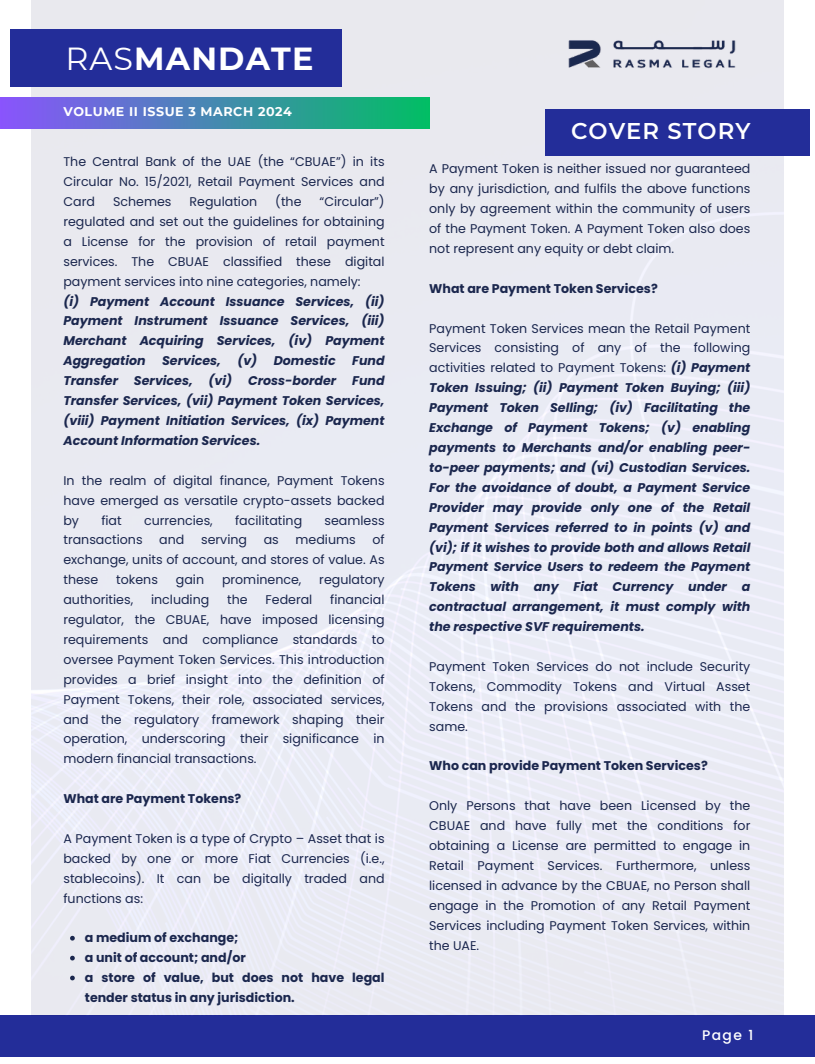
<style>
.page{position:relative;width:815px;height:1064px;background:#fff}
.page>*{position:absolute;margin:0;border:0;box-sizing:border-box;transform-origin:0 0}
.t1{font:700 31.88px "Montserrat";letter-spacing:.035em;color:#fff}
.t2{font:600 22.75px "Montserrat";letter-spacing:.045em;color:#fff}
.t3{font:500 13.88px "Poppins";color:#fff}
.t4{font:12.62px/19.9px "Poppins";color:#1b274e;text-align:justify}
.t5{font:italic 700 12.62px/19.9px "Poppins";color:#1b274e;text-align:justify}
.t6{font:700 12.62px/19.9px "Poppins";color:#1b274e}
.t7{font:700 12.62px "Montserrat";letter-spacing:.045em;color:#fff}
.s1{font-weight:400}
.s2{font-weight:400;font-style:normal}
</style>
<div class="page">
<div style="left:0;top:1015px;width:815px;height:41px;background:#232d99"></div>
<img style="left:32px;top:0;width:752px;height:1014px">
<svg style="left:70px;top:935px;width:5px;height:5px"></svg>
<svg style="left:70px;top:955px;width:5px;height:5px"></svg>
<svg style="left:70px;top:975px;width:5px;height:5px"></svg>
<div style="left:546px;top:109px;width:264px;height:46px;background:#232d99"></div>
<div style="left:10px;top:30px;width:331px;height:57px;background:#232d99"></div>
<div style="left:0;top:97px;width:429px;height:31px;background:linear-gradient(to right,#8a54fd,#01be64)"></div>
<img style="left:546px;top:0;width:212px;height:103px">
<h1 class="t1" style="left:65px;top:40px;width:249px"><span class="s1">RAS</span>MANDATE</h1>
<p class="t7" style="left:63px;top:104px;width:230px">VOLUME II ISSUE 3 MARCH 2024</p>
<p class="t4" style="left:63px;top:152px;width:323px">The Central Bank of the UAE (the “CBUAE”) in its Circular No. 15/2021, Retail Payment Services and Card</p>
<p class="t4" style="left:63px;top:192px;width:323px;text-indent:256px">“Circular”) regulated and set out the guidelines for obtaining a License for the provision of retail payment services. The CBUAE classified these digital payment services into nine categories, namely:</p>
<p class="t5" style="left:63px;top:291px;width:323px">(i) Payment Account Issuance Services, (ii)<br>Payment Instrument Issuance Services, (iii)<br>Merchant Acquiring Services, (iv) Payment Aggregation</p>
<p class="t4" style="left:113px;top:192px;width:60px">Schemes</p>
<p class="t4" style="left:189px;top:192px;width:69px">Regulation</p>
<p class="t4" style="left:275px;top:192px;width:28px">(the</p>
<p class="t5" style="left:162px;top:351px;width:60px">Services,</p>
<p class="t5" style="left:237px;top:351px;width:100px">(v) Domestic</p>
<p class="t5" style="left:352px;top:351px;width:34px">Fund</p>
<p class="t5" style="left:63px;top:371px;width:56px">Transfer</p>
<p class="t5" style="left:134px;top:371px;width:60px">Services,</p>
<p class="t5" style="left:208px;top:371px;width:129px">(vi) Cross-border</p>
<p class="t5" style="left:63px;top:371px;width:323px;text-indent:289px">Fund Transfer Services, (vii) Payment Token Services, (viii) Payment Initiation Services, (ix) Payment Account Information Services.</p>
<p class="t4" style="left:63px;top:470px;width:323px">In the realm of digital finance, Payment Tokens have emerged as versatile crypto-assets backed by</p>
<p class="t4" style="left:101px;top:510px;width:22px">fiat</p>
<p class="t4" style="left:144px;top:510px;width:70px">currencies,</p>
<p class="t4" style="left:235px;top:510px;width:69px">facilitating</p>
<p class="t4" style="left:324px;top:510px;width:62px">seamless</p>
<p class="t4" style="left:63px;top:530px;width:81px">transactions</p>
<p class="t4" style="left:159px;top:530px;width:27px">and</p>
<p class="t4" style="left:201px;top:530px;width:47px">serving</p>
<p class="t4" style="left:264px;top:530px;width:17px">as</p>
<p class="t4" style="left:295px;top:530px;width:62px">mediums</p>
<p class="t4" style="left:63px;top:530px;width:323px;text-indent:309px">of exchange, units of account, and stores of value. As these</p>
<p class="t4" style="left:116px;top:569px;width:43px">tokens</p>
<p class="t4" style="left:176px;top:569px;width:30px">gain</p>
<p class="t4" style="left:222px;top:569px;width:81px">prominence,</p>
<p class="t4" style="left:319px;top:569px;width:67px">regulatory</p>
<p class="t4" style="left:63px;top:589px;width:71px">authorities,</p>
<p class="t4" style="left:151px;top:589px;width:60px">including</p>
<p class="t4" style="left:227px;top:589px;width:22px">the</p>
<p class="t4" style="left:265px;top:589px;width:48px">Federal</p>
<p class="t4" style="left:63px;top:589px;width:323px;text-indent:267px">financial regulator, the CBUAE, have imposed licensing requirements and compliance standards to oversee Payment Token Services. This introduction provides a brief insight into the definition of Payment Tokens, their role, associated services, and the regulatory framework shaping their operation, underscoring their significance in modern financial transactions.</p>
<p class="t6" style="left:63px;top:788px;width:179px">What are Payment Tokens?</p>
<p class="t4" style="left:63px;top:828px;width:323px">A Payment Token is a type of Crypto – Asset that is backed by one or more Fiat Currencies (i.e., stablecoins). It can be digitally traded and functions as:</p>
<p class="t6" style="left:85px;top:927px;width:301px">a medium of exchange;<br>a unit of account; and/or<br>a store of value, but does not have legal tender status in any jurisdiction.</p>
<h2 class="t2" style="left:571px;top:117px;width:181px">COVER STORY</h2>
<p class="t4" style="left:429px;top:159px;width:323px">A Payment Token is neither issued nor guaranteed by any jurisdiction, and fulfils the above functions only by agreement within the community of users of the Payment Token. A Payment Token also does not represent any equity or debt claim.</p>
<p class="t6" style="left:429px;top:278px;width:230px">What are Payment Token Services?</p>
<p class="t5" style="left:429px;top:318px;width:323px"><span class="s2">Payment Token Services mean the Retail Payment Services consisting of any of the following activities related to Payment Tokens:</span> (i) Payment Token Issuing; (ii) Payment Token Buying; (iii)<br>Payment Token Selling; (iv) Facilitating the Exchange of Payment Tokens; (v) enabling payments to Merchants and/or enabling peer&shy;to-peer payments; and (vi) Custodian Services.<br>For the avoidance of doubt, a Payment Service Provider may provide only one of the Retail Payment Services referred to in points (v) and (vi); if it wishes to provide both and allows Retail Payment Service Users to redeem the Payment Tokens with any Fiat Currency under a contractual arrangement, it must comply with the respective SVF requirements.</p>
<p class="t4" style="left:429px;top:656px;width:323px">Payment Token Services do not include Security Tokens, Commodity Tokens and Virtual Asset Tokens and the provisions associated with the same.</p>
<p class="t6" style="left:429px;top:755px;width:280px">Who can provide Payment Token Services?</p>
<p class="t4" style="left:429px;top:795px;width:323px">Only Persons that have been Licensed by the CBUAE and have fully met the conditions for obtaining a License are permitted to engage in Retail Payment Services. Furthermore, unless licensed in advance by the CBUAE, no Person shall engage in the Promotion of any Retail Payment Services including Payment Token Services, within the UAE.</p>
<p class="t3" style="left:702px;top:1025px;width:53px">Page 1</p>
</div>
